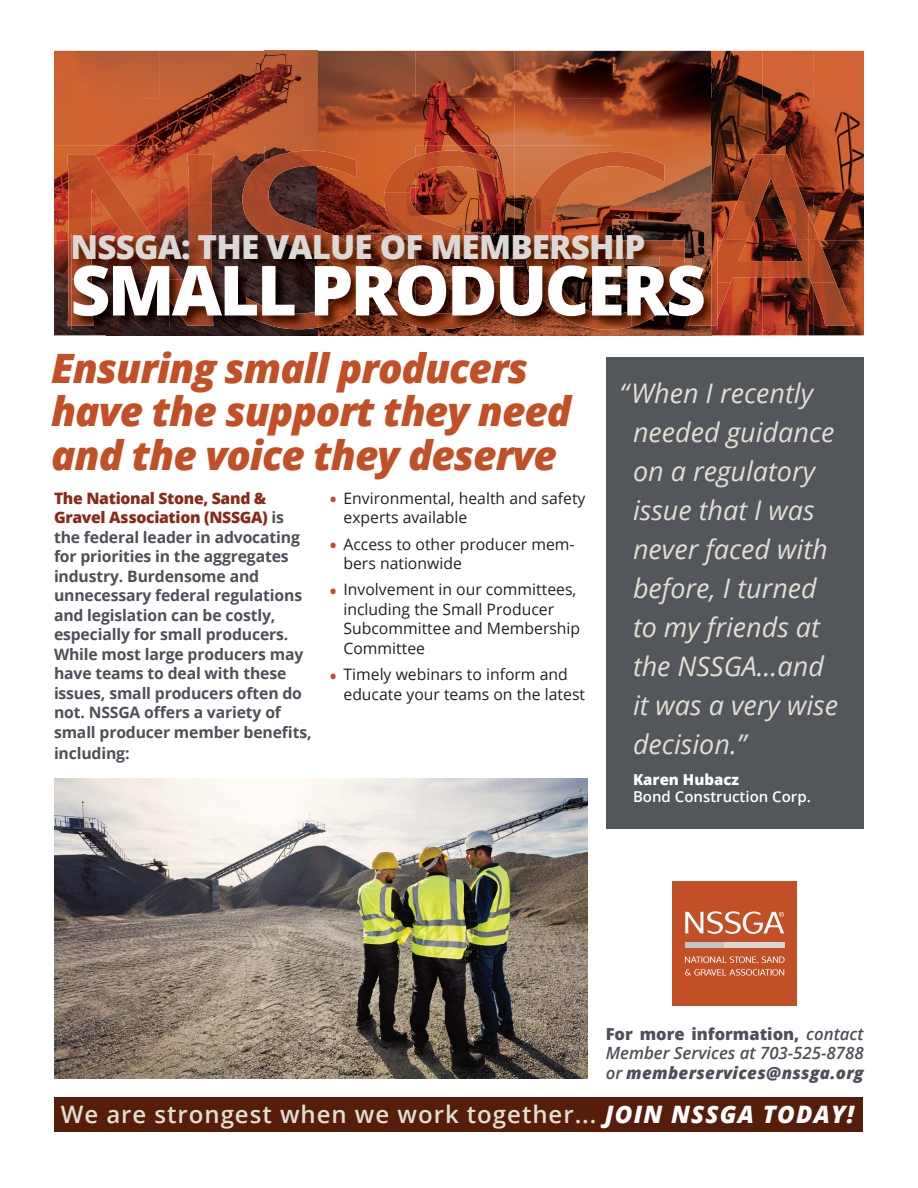
<style>
.page{position:relative;width:918px;height:1188px;background:#fff}
.page>*{position:absolute;margin:0;border:0;box-sizing:border-box;transform-origin:0 0}
.t1{font:800 69.15px "Open Sans";letter-spacing:-.04em;color:#fff}
.t2{font:italic 800 40.5px/43.5px "Open Sans";letter-spacing:-.025em;color:#c24f26}
.t3{font:800 33.15px "Open Sans";letter-spacing:-.025em;color:#dcd8d5}
.t4{font:italic 27px/39px "Open Sans";color:#e1ded4}
.t5{font:600 24px "Open Sans";letter-spacing:.04em;color:#e1ded4}
.t6{font:italic 600 16.8px/19.5px "Open Sans";color:#4d5058}
.t7{font:800 16.5px "Open Sans";color:#4d5058}
.t8{font:700 15.75px/19.5px "Open Sans";letter-spacing:-.01em;color:#4d5058}
.t9{font:15.75px/19.5px "Open Sans";color:#231f20}
.t10{font:600 15px "Open Sans";color:#fff}
.t11{font:800 15px "Open Sans";color:#fff}
.s1{font-weight:800;color:#8a2a1a}
.s2{font-weight:800;color:#c05026}
.s3{font-weight:600;font-style:italic;font-size:16.8px}
.s4{font-weight:800}
.s5{font-weight:800;font-style:italic;color:#fff}
</style>
<div class="page">
<img style="left:317px;top:51px;width:547px;height:142px">
<img style="left:317px;top:193px;width:395px;height:137px">
<img style="left:107px;top:330px;width:605px;height:5px">
<img style="left:370px;top:73px;width:32px;height:9px">
<img style="left:508px;top:73px;width:47px;height:9px">
<img style="left:505px;top:91px;width:53px;height:9px">
<img style="left:637px;top:73px;width:75px;height:9px">
<img style="left:54px;top:51px;width:210px;height:142px">
<img style="left:264px;top:51px;width:53px;height:100px">
<img style="left:54px;top:193px;width:13px;height:47px">
<img style="left:213px;top:193px;width:29px;height:41px">
<img style="left:54px;top:240px;width:53px;height:95px">
<img style="left:72px;top:73px;width:55px;height:9px">
<img style="left:57px;top:91px;width:84px;height:9px">
<img style="left:226px;top:73px;width:32px;height:9px">
<img style="left:712px;top:193px;width:27px;height:47px">
<img style="left:802px;top:193px;width:11px;height:20px">
<img style="left:813px;top:193px;width:51px;height:95px">
<img style="left:731px;top:283px;width:31px;height:5px">
<img style="left:762px;top:277px;width:49px;height:11px">
<img style="left:712px;top:288px;width:152px;height:47px">
<svg style="left:712px;top:73px;width:2px;height:9px"></svg>
<img style="left:782px;top:73px;width:74px;height:9px">
<img style="left:67px;top:154px;width:146px;height:86px">
<img style="left:68px;top:240px;width:4px;height:85px">
<img style="left:242px;top:151px;width:114px;height:83px">
<img style="left:385px;top:151px;width:113px;height:41px">
<img style="left:384px;top:192px;width:89px;height:42px">
<img style="left:536px;top:152px;width:128px;height:41px">
<img style="left:525px;top:193px;width:38px;height:41px">
<img style="left:739px;top:154px;width:63px;height:43px">
<img style="left:722px;top:197px;width:87px;height:43px">
<img style="left:809px;top:213px;width:10px;height:27px">
<img style="left:717px;top:240px;width:46px;height:43px">
<img style="left:763px;top:240px;width:46px;height:37px">
<img style="left:809px;top:240px;width:27px;height:43px">
<img style="left:717px;top:283px;width:14px;height:37px">
<img style="left:811px;top:283px;width:43px;height:42px">
<img style="left:213px;top:234px;width:33px;height:48px">
<img style="left:72px;top:282px;width:196px;height:48px">
<img style="left:712px;top:234px;width:5px;height:96px">
<img style="left:72px;top:234px;width:141px;height:91px">
<img style="left:246px;top:234px;width:121px;height:95px">
<img style="left:405px;top:234px;width:104px;height:48px">
<img style="left:388px;top:282px;width:121px;height:47px">
<img style="left:524px;top:234px;width:108px;height:48px">
<img style="left:631px;top:241px;width:54px;height:86px">
<img style="left:532px;top:282px;width:100px;height:48px">
<img style="left:688px;top:268px;width:24px;height:57px">
<img style="left:712px;top:253px;width:5px;height:72px">
<div style="left:606px;top:358px;width:258px;height:471px;background:#53565a"></div>
<img style="left:54px;top:779px;width:534px;height:300px">
<div style="left:673px;top:882px;width:124px;height:124px;background:#c24f26"></div>
<svg style="left:685px;top:956px;width:100px;height:20px"></svg>
<div style="left:685px;top:942px;width:99px;height:6px;background:#c1c5c7"></div>
<div style="left:724px;top:942px;width:60px;height:6px;background:#d9d8d6"></div>
<svg style="left:685px;top:911px;width:99px;height:23px"></svg>
<div style="left:54px;top:1097px;width:809px;height:35px;background:#561d0b"></div>
<h3 class="t3" style="left:70px;top:222px;width:577px">NSSGA: THE VALUE OF MEMBERSHIP</h3>
<h1 class="t1" style="left:70px;top:238px;width:637px">SMALL PRODUCERS</h1>
<h2 class="t2" style="left:51px;top:344px;width:522px">Ensuring small producers have the support they need and the voice they deserve</h2>
<p class="t8" style="left:54px;top:488px;width:259px"><span class="s1">The National Stone, Sand &amp;<br>Gravel Association (NSSGA)</span> is the federal leader in advocating for priorities in the aggregates industry. Burdensome and unnecessary federal regulations and legislation can be costly, especially for small producers.<br>While most large producers may have teams to deal with these issues, small producers often do not. NSSGA offers a variety of small producer member benefits,</p>
<p class="t8" style="left:54px;top:743px;width:77px">including:</p>
<p class="t9" style="left:344px;top:488px;width:244px;text-indent:-13px"><span class="s2">•</span> Environmental, health and safety experts available</p>
<p class="t9" style="left:344px;top:534px;width:233px;text-indent:-13px"><span class="s2">•</span> Access to other producer mem&shy;bers nationwide</p>
<p class="t9" style="left:344px;top:580px;width:238px;text-indent:-13px"><span class="s2">•</span> Involvement in our committees, including the Small Producer<br>Subcommittee and Membership<br>Committee</p>
<p class="t9" style="left:344px;top:664px;width:243px;text-indent:-13px"><span class="s2">•</span> Timely webinars to inform and educate your teams on the latest</p>
<h3 class="t4" style="left:633px;top:373px;width:207px;text-indent:-14px">“When I recently needed guidance on a regulatory issue that I was never faced with before, I turned to my friends at the NSSGA…and it was a very wise decision.”</h3>
<p class="t11" style="left:633px;top:768px;width:108px">Karen Hubacz</p>
<p class="t10" style="left:633px;top:786px;width:179px">Bond Construction Corp.</p>
<p class="t7" style="left:606px;top:1021px;width:259px">For more information, <span class="s3">contact</span></p>
<p class="t6" style="left:606px;top:1043px;width:260px">Member Services at 703-525-8788 or <span class="s4">memberservices@nssga.org</span></p>
<h3 class="t5" style="left:61px;top:1097px;width:795px">We are strongest when we work together... <span class="s5">JOIN NSSGA TODAY!</span></h3>
</div>
